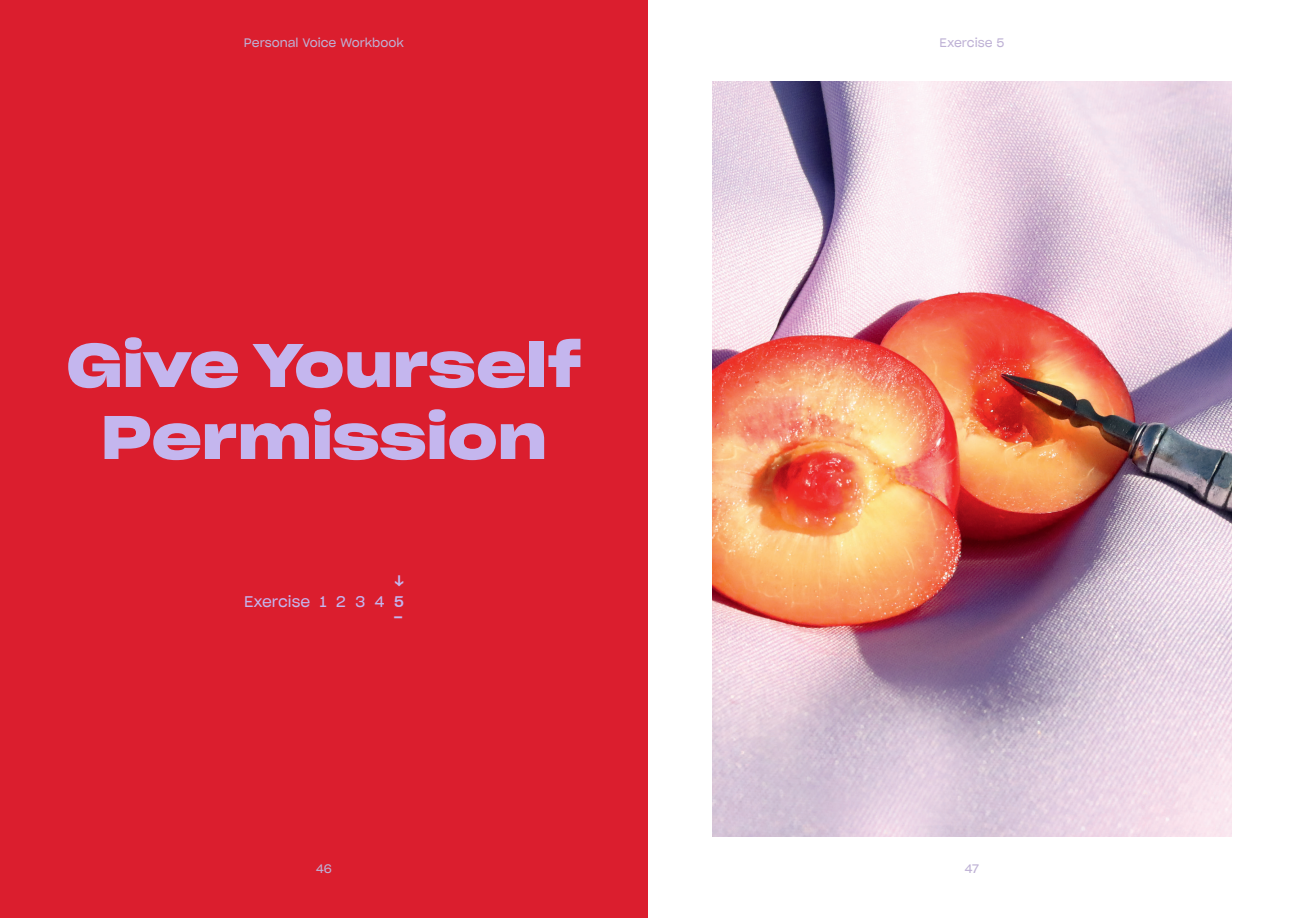
<style>
.page{position:relative;width:1296px;height:918px;background:#fff}
.page>*{position:absolute;margin:0;border:0;box-sizing:border-box;transform-origin:0 0}
.t1{font:60px "Sharp Grotesk Sm Bold 25";color:#c4b6ee}
.t2{font:15px "Sharp Grotesk Book 20";color:#c4b6ee}
.t3{font:15px "Sharp Grotesk Medium 20";color:#c4b6ee}
.t4{font:12px "Sharp Grotesk Book 20";color:#beb1d5}
.s1{font-family:"Sharp Grotesk Medium 20"}
</style>
<div class="page">
<div style="left:0;top:0;width:648px;height:918px;background:#db1e2e"></div>
<img style="left:713px;top:81px;width:518px;height:756px">
<p class="t4" style="left:244px;top:33px;width:162px">Personal Voice Workbook</p>
<p class="t4" style="left:940px;top:33px;width:66px">Exercise 5</p>
<p class="t1" style="left:66px;top:313px;width:517px">Give Yourself</p>
<p class="t1" style="left:101px;top:385px;width:448px">Permission</p>
<p class="t3" style="left:393px;top:568px;width:15px">↓</p>
<p class="t2" style="left:244px;top:590px;width:161px">Exercise 1 2 3 4 <span class="s1">5</span></p>
<p class="t3" style="left:393px;top:604px;width:11px">–</p>
<p class="t4" style="left:316px;top:859px;width:17px">46</p>
<p class="t4" style="left:965px;top:859px;width:16px">47</p>
</div>
